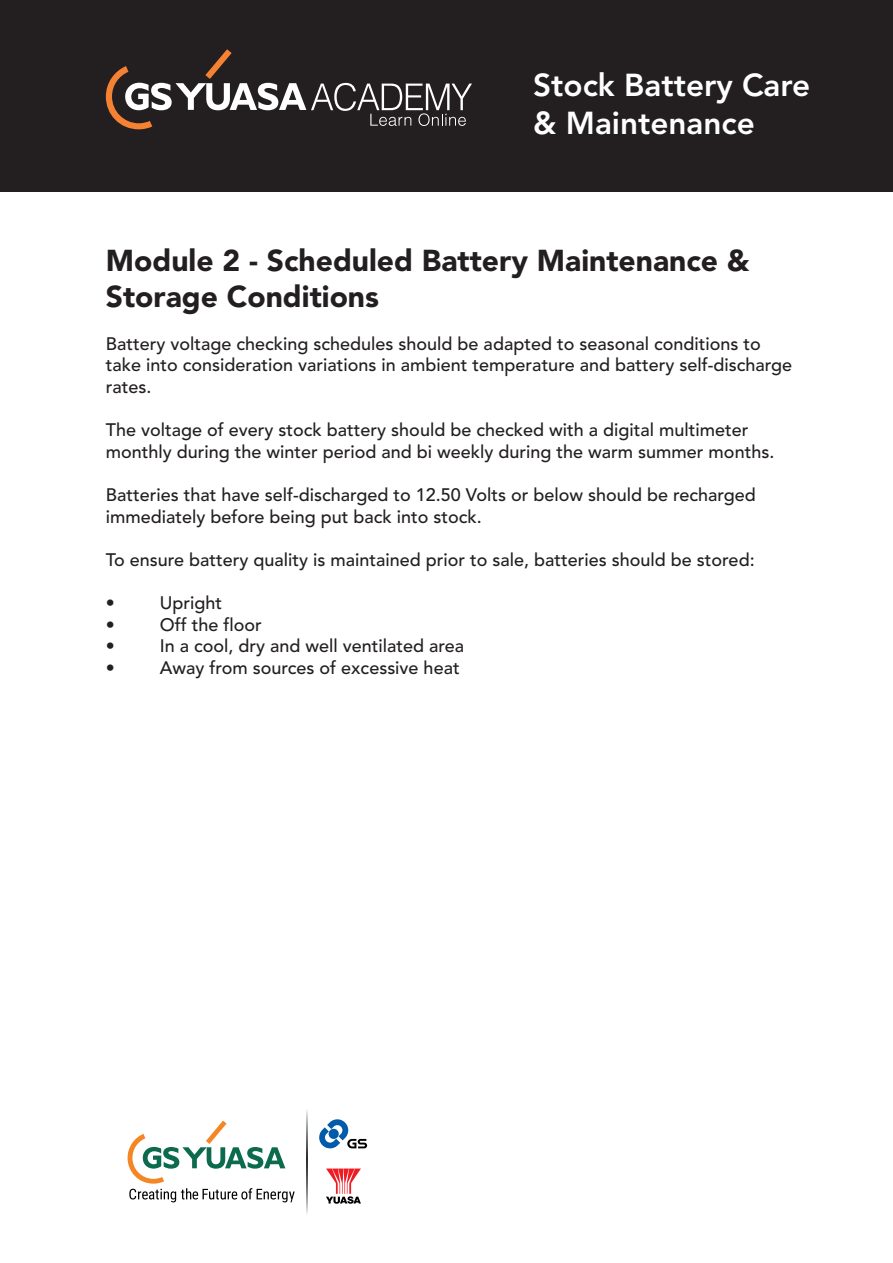
<style>
.page{position:relative;width:893px;height:1263px;background:#fff}
.page>*{position:absolute;margin:0;border:0;box-sizing:border-box;transform-origin:0 0}
.t1{font:800 31.5px/37.8px "Avenir";color:#fff}
.t2{font:900 30px/36px "Avenir";color:#231f20}
.t3{font:500 18px/21.6px "Avenir";color:#231f20}
</style>
<div class="page">
<div style="left:0;top:0;width:893px;height:191px;background:#231f20"></div>
<svg style="left:326px;top:1168px;width:35px;height:36px"></svg>
<svg style="left:319px;top:1119px;width:48px;height:29px"></svg>
<svg style="left:307px;top:1110px;width:1px;height:104px"></svg>
<svg style="left:128px;top:1120px;width:167px;height:82px"></svg>
<svg style="left:106px;top:49px;width:366px;height:80px"></svg>
<h1 class="t1" style="left:533px;top:67px;width:279px">Stock Battery Care &amp; Maintenance</h1>
<h2 class="t2" style="left:106px;top:244px;width:645px">Module 2 - Scheduled Battery Maintenance &amp;<br>Storage Conditions</h2>
<p class="t3" style="left:106px;top:333px;width:688px">Battery voltage checking schedules should be adapted to seasonal conditions to take into consideration variations in ambient temperature and battery self-discharge rates.</p>
<p class="t3" style="left:106px;top:420px;width:670px">The voltage of every stock battery should be checked with a digital multimeter monthly during the winter period and bi weekly during the warm summer months.</p>
<p class="t3" style="left:106px;top:485px;width:651px">Batteries that have self-discharged to 12.50 Volts or below should be recharged immediately before being put back into stock.</p>
<p class="t3" style="left:106px;top:549px;width:650px">To ensure battery quality is maintained prior to sale, batteries should be stored:</p>
<p class="t3" style="left:106px;top:593px;width:10px">•</p>
<p class="t3" style="left:160px;top:593px;width:64px">Upright</p>
<p class="t3" style="left:106px;top:614px;width:10px">•</p>
<p class="t3" style="left:160px;top:614px;width:104px">Off the floor</p>
<p class="t3" style="left:106px;top:636px;width:10px">•</p>
<p class="t3" style="left:160px;top:636px;width:306px">In a cool, dry and well ventilated area</p>
<p class="t3" style="left:106px;top:657px;width:10px">•</p>
<p class="t3" style="left:160px;top:657px;width:301px">Away from sources of excessive heat</p>
</div>
